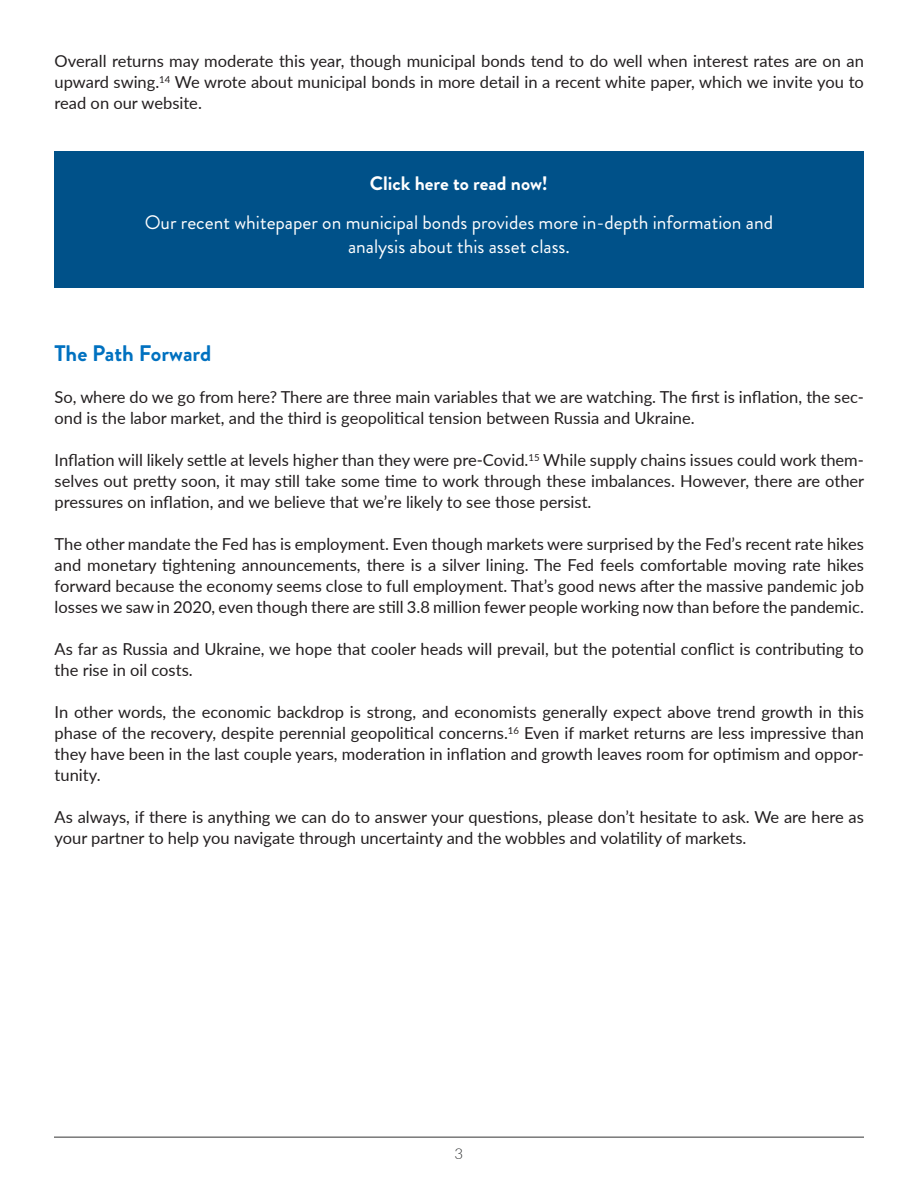
<style>
.page{position:relative;width:918px;height:1188px;background:#fff}
.page>*{position:absolute;margin:0;border:0;box-sizing:border-box;transform-origin:0 0}
.disc{font:700 22.5px "Brandon Grotesque";color:#0071c0}
.disc-2{font:19.5px/24px "Brandon Grotesque";color:#fff;text-align:center}
.disc-3{font:700 19.5px "Brandon Grotesque";color:#fff}
.disc-4{font:16.5px/21px "Lato";color:#231f20;text-align:justify}
.t1{font:300 15px "Lato";color:#2b2d2e}
</style>
<div class="page">
<hr style="left:54px;top:1137px;width:810px;height:1px;background:#353434">
<div style="left:54px;top:151px;width:810px;height:136px;background:#005189"></div>
<p class="disc-4" style="left:55px;top:50px;width:811px">Overall returns may moderate this year, though municipal bonds tend to do well when interest rates are on an upward swing.<sup>14</sup> We wrote about municipal bonds in more detail in a recent white paper, which we invite you to read on our website.</p>
<p class="disc-3" style="left:370px;top:170px;width:180px">Click here to read now!</p>
<p class="disc-2" style="left:145px;top:210px;width:630px">Our recent whitepaper on municipal bonds provides more in-depth information and analysis about this asset class.</p>
<p class="disc" style="left:55px;top:338px;width:158px">The Path Forward</p>
<p class="disc-4" style="left:55px;top:386px;width:811px">So, where do we go from here? There are three main variables that we are watching. The first is inflation, the sec&shy;ond is the labor market, and the third is geopolitical tension between Russia and Ukraine.</p>
<p class="disc-4" style="left:55px;top:449px;width:811px">Inflation will likely settle at levels higher than they were pre-Covid.<sup>15</sup> While supply chains issues could work them&shy;selves out pretty soon, it may still take some time to work through these imbalances. However, there are other pressures on inflation, and we believe that we’re likely to see those persist.</p>
<p class="disc-4" style="left:55px;top:533px;width:811px">The other mandate the Fed has is employment. Even though markets were surprised by the Fed’s recent rate hikes and monetary tightening announcements, there is a silver lining. The Fed feels comfortable moving rate hikes forward because the economy seems close to full employment. That’s good news after the massive pandemic job losses we saw in 2020, even though there are still 3.8 million fewer people working now than before the pandemic.</p>
<p class="disc-4" style="left:55px;top:638px;width:811px">As far as Russia and Ukraine, we hope that cooler heads will prevail, but the potential conflict is contributing to the rise in oil costs.</p>
<p class="disc-4" style="left:55px;top:701px;width:811px">In other words, the economic backdrop is strong, and economists generally expect above trend growth in this phase of the recovery, despite perennial geopolitical concerns.<sup>16</sup> Even if market returns are less impressive than they have been in the last couple years, moderation in inflation and growth leaves room for optimism and oppor&shy;tunity.</p>
<p class="disc-4" style="left:55px;top:806px;width:811px">As always, if there is anything we can do to answer your questions, please don’t hesitate to ask. We are here as your partner to help you navigate through uncertainty and the wobbles and volatility of markets.</p>
<p class="t1" style="left:455px;top:1143px;width:10px">3</p>
</div>
